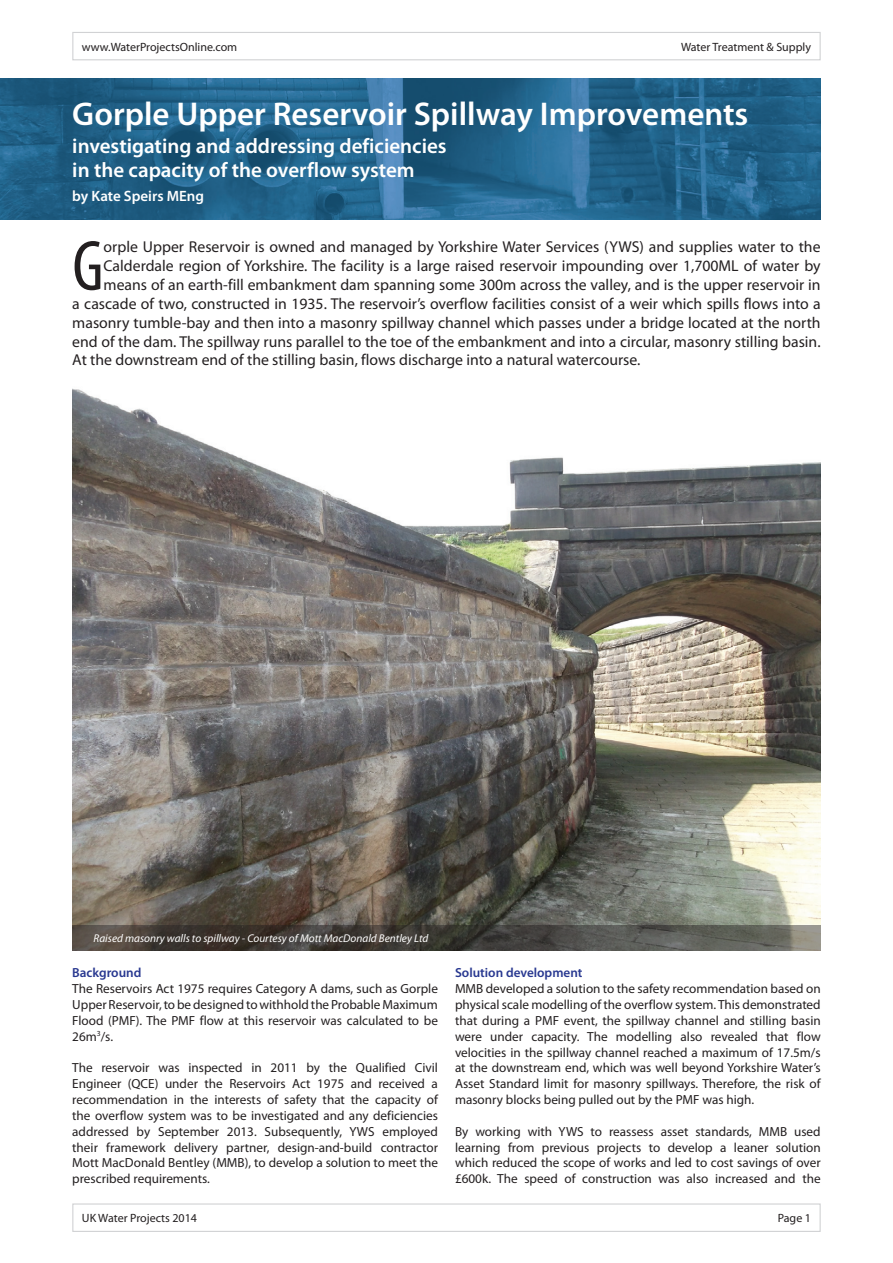
<style>
.page{position:relative;width:893px;height:1263px;background:#fff}
.page>*{position:absolute;margin:0;border:0;box-sizing:border-box;transform-origin:0 0}
.t1{font:condensed 71.85px "Myriad Pro";color:#231f20}
.t2{font:600 33px "Myriad Pro";color:#fff}
.t3{font:600 21px/24px "Myriad Pro";color:#fff}
.t4{font:15.75px "Myriad Pro";color:#231f20}
.t5{font:600 15px "Myriad Pro";color:#fff}
.t6{font:13.2px/15.9px "Myriad Pro";color:#231f20;text-align:justify}
.t7{font:600 13.2px "Myriad Pro";color:#283890}
.t8{font:12px "Myriad Pro";color:#231f20}
.t9{font:italic 11.25px "Myriad Pro";color:#fff}
</style>
<div class="page">
<img style="left:72px;top:388px;width:749px;height:537px">
<div style="left:72px;top:32px;width:749px;height:28px;border:1px solid #d1d2d4"></div>
<div style="left:72px;top:1203px;width:749px;height:29px;border:1px solid #d1d2d4"></div>
<img style="left:0;top:79px;width:821px;height:140px">
<svg style="left:72px;top:925px;width:749px;height:25px;background:#4d4944"></svg>
<p class="t8" style="left:82px;top:39px;width:157px">www.WaterProjectsOnline.com</p>
<p class="t8" style="left:681px;top:39px;width:131px">Water Treatment &amp; Supply</p>
<h2 class="t2" style="left:72px;top:93px;width:678px">Gorple Upper Reservoir Spillway Improvements</h2>
<h3 class="t3" style="left:72px;top:134px;width:376px">investigating and addressing deficiencies in the capacity of the overflow system</h3>
<p class="t5" style="left:72px;top:187px;width:133px">by Kate Speirs MEng</p>
<h1 class="t1" style="left:72px;top:223px;width:33px">G</h1>
<p class="t4" style="left:104px;top:237px;width:718px">orple Upper Reservoir is owned and managed by Yorkshire Water Services (YWS) and supplies water to the</p>
<p class="t4" style="left:104px;top:256px;width:718px">Calderdale region of Yorkshire. The facility is a large raised reservoir impounding over 1,700ML of water by</p>
<p class="t4" style="left:104px;top:275px;width:718px">means of an earth-fill embankment dam spanning some 300m across the valley, and is the upper reservoir in</p>
<p class="t4" style="left:72px;top:294px;width:750px">a cascade of two, constructed in 1935. The reservoir’s overflow facilities consist of a weir which spills flows into a</p>
<p class="t4" style="left:72px;top:313px;width:750px">masonry tumble-bay and then into a masonry spillway channel which passes under a bridge located at the north</p>
<p class="t4" style="left:72px;top:332px;width:750px">end of the dam. The spillway runs parallel to the toe of the embankment and into a circular, masonry stilling basin.</p>
<p class="t4" style="left:72px;top:350px;width:570px">At the downstream end of the stilling basin, flows discharge into a natural watercourse.</p>
<p class="t9" style="left:94px;top:931px;width:336px">Raised masonry walls to spillway - Courtesy of Mott MacDonald Bentley Ltd</p>
<p class="t7" style="left:72px;top:964px;width:71px">Background</p>
<p class="t6" style="left:72px;top:980px;width:367px">The Reservoirs Act 1975 requires Category A dams, such as Gorple Upper Reservoir, to be designed to withhold the Probable Maximum Flood (PMF). The PMF flow at this reservoir was calculated to be 26m<sup>3</sup>/s.</p>
<p class="t6" style="left:72px;top:1060px;width:367px">The reservoir was inspected in 2011 by the Qualified Civil Engineer (QCE) under the Reservoirs Act 1975 and received a recommendation in the interests of safety that the capacity of the overflow system was to be investigated and any deficiencies addressed by September 2013. Subsequently, YWS employed their framework delivery partner, design-and-build contractor Mott MacDonald Bentley (MMB), to develop a solution to meet the prescribed requirements.</p>
<p class="t7" style="left:455px;top:964px;width:129px">Solution development</p>
<p class="t6" style="left:455px;top:980px;width:367px">MMB developed a solution to the safety recommendation based on physical scale modelling of the overflow system. This demonstrated that during a PMF event, the spillway channel and stilling basin were under capacity. The modelling also revealed that flow velocities in the spillway channel reached a maximum of 17.5m/s at the downstream end, which was well beyond Yorkshire Water’s Asset Standard limit for masonry spillways. Therefore, the risk of masonry blocks being pulled out by the PMF was high.</p>
<p class="t6" style="left:455px;top:1123px;width:367px">By working with YWS to reassess asset standards, MMB used learning from previous projects to develop a leaner solution which reduced the scope of works and led to cost savings of over £600k. The speed of construction was also increased and the</p>
<p class="t8" style="left:82px;top:1211px;width:117px">UK Water Projects 2014</p>
<p class="t8" style="left:778px;top:1211px;width:35px">Page 1</p>
</div>
